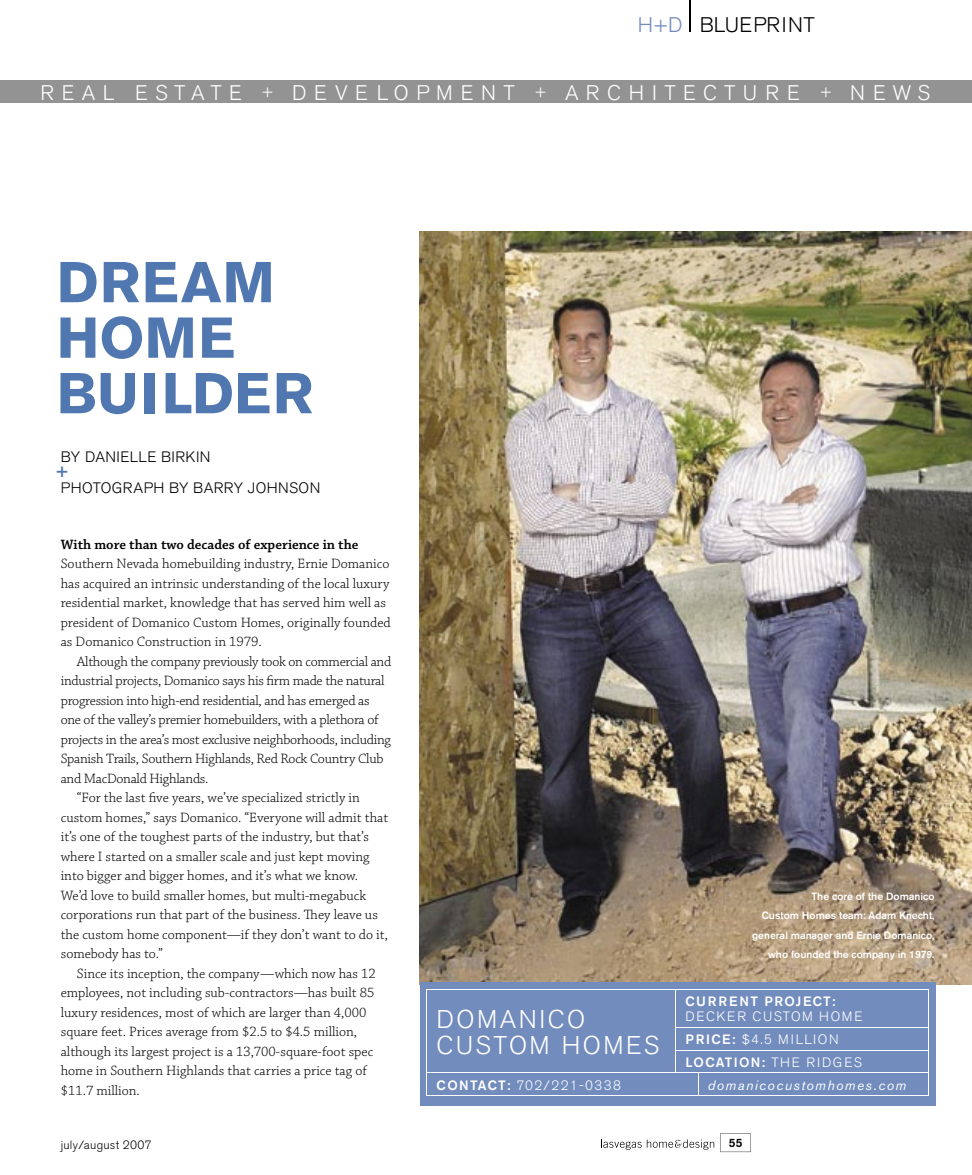
<style>
.page{position:relative;width:972px;height:1175px;background:#fff}
.page>*{position:absolute;margin:0;border:0;box-sizing:border-box;transform-origin:0 0}
.t1{font:700 57px/55.5px "Akzidenz Grotesk BE";letter-spacing:.025em;color:#5077af}
.t2{font:300 25.5px/24px "Akzidenz Grotesk BE";letter-spacing:.1em;color:#fff}
.t3{font:300 21px "Akzidenz Grotesk BE";letter-spacing:.35em;color:#fff}
.t4{font:300 21px "Akzidenz Grotesk BE";letter-spacing:.02em;color:#000}
.t5{font:500 18px "Akzidenz Grotesk BE";color:#5077af}
.t6{font:300 15px "Akzidenz Grotesk BE";letter-spacing:.03em;color:#000}
.t7{font:300 14.25px/19.5px "Chaparral Pro";color:#000}
.t8{font:300 14.25px "Chaparral Pro";letter-spacing:-.02em;color:#000}
.t9{font:600 14.25px "Chaparral Pro";color:#000}
.t10{font:300 13.5px/22.6px "Akzidenz Grotesk BE";letter-spacing:.12em;color:#fff}
.t11{font:500 13.5px "Akzidenz Grotesk BE";letter-spacing:.11em;color:#fff}
.t12{font:italic 13.5px "Akzidenz Grotesk BE";letter-spacing:.11em;color:#fff}
.t13{font:300 13.5px "Akzidenz Grotesk BE";letter-spacing:.1em;color:#fff}
.t14{font:300 12px "Akzidenz Grotesk BE";letter-spacing:.02em;color:#000}
.t15{font:500 12px "Akzidenz Grotesk BE";color:#000}
.t16{font:500 10.5px/19.5px "Akzidenz Grotesk BE";color:#fff;text-align:right}
.s1{color:#728cbd}
.s2{font-size:16.5px}
.s3{font-weight:500}
.s4{font-weight:300}
</style>
<div class="page">
<hr style="left:690px;top:0;width:1px;height:32px;background:#000">
<img style="left:420px;top:232px;width:552px;height:752px">
<svg style="left:601px;top:1139px;width:113px;height:10px"></svg>
<svg style="left:721px;top:1133px;width:30px;height:19px"></svg>
<div style="left:0;top:81px;width:972px;height:22px;background:#939393"></div>
<div style="left:420px;top:982px;width:516px;height:123px;background:#728cbd"></div>
<svg style="left:426px;top:989px;width:503px;height:107px"></svg>
<hr style="left:698px;top:1095px;width:231px;height:1px;background:#fff">
<h3 class="t4" style="left:638px;top:13px;width:178px"><span class="s1">H+D</span> BLUEPRINT</h3>
<h3 class="t3" style="left:40px;top:81px;width:891px">REAL ESTATE <span class="s2">+</span> DEVELOPMENT <span class="s2">+</span> ARCHITECTURE <span class="s2">+</span> NEWS</h3>
<h1 class="t1" style="left:57px;top:255px;width:258px">DREAM<br>HOME<br>BUILDER</h1>
<p class="t6" style="left:61px;top:448px;width:151px">BY DANIELLE BIRKIN</p>
<p class="t5" style="left:56px;top:460px;width:14px">+</p>
<p class="t6" style="left:61px;top:479px;width:261px">PHOTOGRAPH BY BARRY JOHNSON</p>
<p class="t9" style="left:61px;top:536px;width:299px">With more than two decades of experience in the</p>
<p class="t7" style="left:61px;top:554px;width:332px">Southern Nevada homebuilding industry, Ernie Domanico has acquired an intrinsic understanding of the local luxury residential market, knowledge that has served him well as president of Domanico Custom Homes, originally founded as Domanico Construction in 1979.</p>
<p class="t8" style="left:77px;top:653px;width:316px">Although the company previously took on commercial and</p>
<p class="t8" style="left:61px;top:673px;width:325px">industrial projects, Domanico says his firm made the natural</p>
<p class="t8" style="left:61px;top:692px;width:310px">progression into high-end residential, and has emerged as</p>
<p class="t8" style="left:61px;top:712px;width:319px">one of the valley’s premier homebuilders, with a plethora of</p>
<p class="t8" style="left:61px;top:731px;width:332px">projects in the area’s most exclusive neighborhoods, including</p>
<p class="t8" style="left:61px;top:751px;width:324px">Spanish Trails, Southern Highlands, Red Rock Country Club</p>
<p class="t8" style="left:61px;top:770px;width:149px">and MacDonald Highlands.</p>
<p class="t7" style="left:77px;top:788px;width:284px">“For the last five years, we’ve specialized strictly in</p>
<p class="t7" style="left:61px;top:808px;width:329px">custom homes,” says Domanico. “Everyone will admit that</p>
<p class="t7" style="left:61px;top:827px;width:310px">it’s one of the toughest parts of the industry, but that’s</p>
<p class="t7" style="left:61px;top:847px;width:310px">where I started on a smaller scale and just kept moving</p>
<p class="t7" style="left:61px;top:866px;width:299px">into bigger and bigger homes, and it’s what we know.</p>
<p class="t7" style="left:61px;top:886px;width:307px">We’d love to build smaller homes, but multi-megabuck</p>
<p class="t7" style="left:61px;top:905px;width:319px">corporations run that part of the business. They leave us</p>
<p class="t7" style="left:61px;top:925px;width:329px">the custom home component—if they don’t want to do it,</p>
<p class="t7" style="left:61px;top:944px;width:104px">somebody has to.”</p>
<p class="t7" style="left:77px;top:964px;width:300px">Since its inception, the company—which now has 12</p>
<p class="t7" style="left:61px;top:983px;width:315px">employees, not including sub-contractors—has built 85</p>
<p class="t7" style="left:61px;top:1003px;width:307px">luxury residences, most of which are larger than 4,000</p>
<p class="t7" style="left:61px;top:1022px;width:298px">square feet. Prices average from $2.5 to $4.5 million,</p>
<p class="t7" style="left:61px;top:1042px;width:314px">although its largest project is a 13,700-square-foot spec</p>
<p class="t7" style="left:61px;top:1061px;width:308px">home in Southern Highlands that carries a price tag of</p>
<p class="t7" style="left:61px;top:1081px;width:81px">$11.7 million.</p>
<p class="t16" style="left:752px;top:886px;width:184px">The core of the Domanico<br>Custom Homes team: Adam Knecht, general manager and Ernie Domanico, who founded the company in 1979.</p>
<h2 class="t2" style="left:439px;top:1003px;width:137px">TK<br>COMPANY</h2>
<h2 class="t2" style="left:437px;top:1007px;width:224px;line-height:25.5px">DOMANICO<br>CUSTOM HOMES</h2>
<p class="t11" style="left:686px;top:993px;width:151px">CURRENT PROJECT:</p>
<p class="t10" style="left:686px;top:1005px;width:179px">DECKER CUSTOM HOME<br><span class="s3">PRICE:</span> $4.5 MILLION<br><span class="s3">LOCATION:</span> THE RIDGES</p>
<p class="t11" style="left:670px;top:995px;width:175px">CURRENT PROJECT: <span class="s4">TK</span></p>
<p class="t13" style="left:437px;top:1077px;width:186px"><span class="s3">CONTACT:</span> 702/221-0338</p>
<p class="t12" style="left:708px;top:1076px;width:200px">domanicocustomhomes.com</p>
<p class="t14" style="left:61px;top:1138px;width:93px">july/august 2007</p>
<p class="t15" style="left:729px;top:1135px;width:15px">55</p>
</div>
